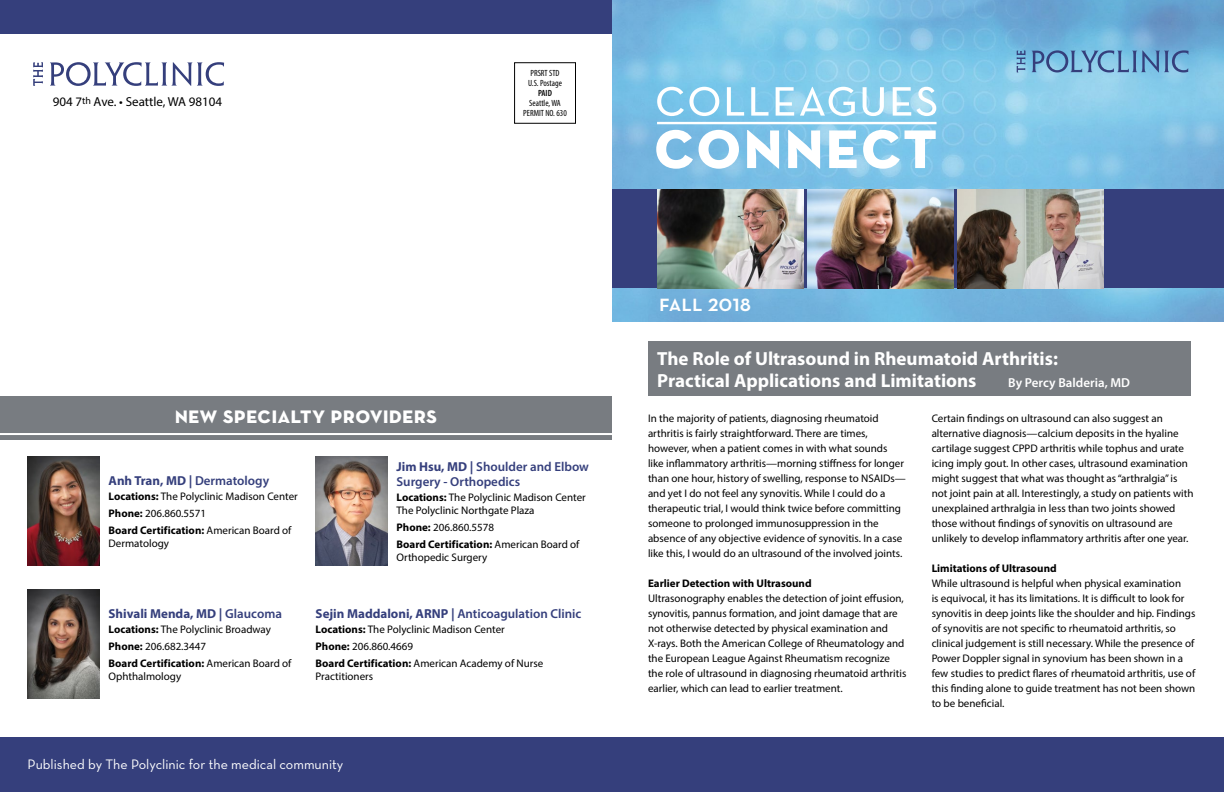
<style>
.page{position:relative;width:1224px;height:792px;background:#fff}
.page>*{position:absolute;margin:0;border:0;box-sizing:border-box;transform-origin:0 0}
.t1{font:72px "Neutra Text Bold SC";letter-spacing:.01em;color:#fff}
.t2{font:56.4px "Neutra Text Book SC";letter-spacing:.01em;color:#fff}
.t3{font:24px "Neutra Text Bold SC";color:#fff}
.t4{font:24px "Neutra Text Demi SC";color:#fff}
.t5{font:700 19px/22px "Myriad Pro";color:#fff}
.t6{font:14px "Neutra Text";color:#fff}
.t7{font:600 13px/15px "Myriad Pro";color:#353f7c}
.t8{font:700 13px "Myriad Pro";color:#353f7c}
.t9{font:13px "Myriad Pro";color:#000}
.t10{font:600 13px "Myriad Pro";color:#fff}
.t11{font:11px/15px "Myriad Pro";color:#000}
.t12{font:700 11px "Myriad Pro";color:#000}
.t13{font:condensed 9px/10px "Myriad Pro";color:#000}
.t14{font:600 condensed 9px "Myriad Pro";color:#000}
.s1{font-weight:600}
.s2{font-weight:700}
</style>
<div class="page">
<div style="left:0;top:737px;width:1224px;height:55px;background:#353f7c"></div>
<img style="left:612px;top:0;width:612px;height:321px">
<svg style="left:50px;top:62px;width:174px;height:24px"></svg>
<svg style="left:33px;top:62px;width:10px;height:24px"></svg>
<div style="left:514px;top:62px;width:62px;height:62px;border:1px solid #000"></div>
<div style="left:648px;top:341px;width:543px;height:55px;background:#787c81"></div>
<svg style="left:1032px;top:50px;width:157px;height:22px;background:#6a9ec7"></svg>
<svg style="left:1017px;top:51px;width:8px;height:21px"></svg>
<div style="left:0;top:396px;width:612px;height:43px;background:#787c81"></div>
<hr style="left:0;top:433px;width:612px;height:2px;background:#fff">
<div style="left:612px;top:190px;width:612px;height:98px;background:#353f7c"></div>
<img style="left:657px;top:190px;width:146px;height:98px">
<img style="left:958px;top:190px;width:146px;height:98px">
<hr style="left:657px;top:122px;width:280px;height:2px;background:#fff">
<div style="left:0;top:0;width:612px;height:33px;background:#353f7c"></div>
<img style="left:807px;top:190px;width:146px;height:98px">
<img style="left:28px;top:457px;width:72px;height:109px">
<img style="left:28px;top:590px;width:72px;height:109px">
<img style="left:316px;top:457px;width:72px;height:109px">
<p class="t9" style="left:53px;top:94px;width:171px">904 7<sup>th</sup> Ave. • Seattle, WA 98104</p>
<p class="t13" style="left:528px;top:68px;width:35px">PRSRT STD<br>U.S. Postage</p>
<p class="t14" style="left:538px;top:88px;width:15px">PAID</p>
<p class="t13" style="left:523px;top:98px;width:45px;text-align:center">Seattle, WA<br>PERMIT NO. 630</p>
<h3 class="t3" style="left:175px;top:400px;width:264px">new specialty providers</h3>
<p class="t8" style="left:109px;top:472px;width:162px">Anh Tran, MD | <span class="s1">Dermatology</span></p>
<p class="t11" style="left:109px;top:488px;width:191px;line-height:17px"><span class="s2">Locations:</span> The Polyclinic Madison Center<br><span class="s2">Phone:</span> 206.860.5571<br><span class="s2">Board Certification:</span> American Board of</p>
<p class="t11" style="left:109px;top:536px;width:62px">Dermatology</p>
<p class="t8" style="left:109px;top:605px;width:175px">Shivali Menda, MD | <span class="s1">Glaucoma</span></p>
<p class="t11" style="left:109px;top:621px;width:184px;line-height:17px"><span class="s2">Locations:</span> The Polyclinic Broadway<br><span class="s2">Phone:</span> 206.682.3447<br><span class="s2">Board Certification:</span> American Board of</p>
<p class="t11" style="left:109px;top:669px;width:74px">Ophthalmology</p>
<p class="t7" style="left:397px;top:459px;width:194px"><span class="s2">Jim Hsu, MD |</span> Shoulder and Elbow<br>Surgery - Orthopedics</p>
<p class="t11" style="left:397px;top:491px;width:191px;line-height:13.2px"><span class="s2">Locations:</span> The Polyclinic Madison Center<br>The Polyclinic Northgate Plaza</p>
<p class="t11" style="left:397px;top:519px;width:184px;line-height:17px"><span class="s2">Phone:</span> 206.860.5578<br><span class="s2">Board Certification:</span> American Board of</p>
<p class="t11" style="left:397px;top:550px;width:92px">Orthopedic Surgery</p>
<p class="t7" style="left:316px;top:606px;width:267px"><span class="s2">Sejin Maddaloni, ARNP |</span> Anticoagulation Clinic</p>
<p class="t11" style="left:316px;top:621px;width:229px;line-height:17px"><span class="s2">Locations:</span> The Polyclinic Madison Center<br><span class="s2">Phone:</span> 206.860.4669<br><span class="s2">Board Certification:</span> American Academy of Nurse</p>
<p class="t11" style="left:316px;top:669px;width:59px">Practitioners</p>
<p class="t6" style="left:28px;top:756px;width:317px">Published by The Polyclinic for the medical community</p>
<h2 class="t2" style="left:654px;top:62px;width:286px">colleagues</h2>
<h1 class="t1" style="left:653px;top:99px;width:287px">connect</h1>
<h3 class="t4" style="left:659px;top:289px;width:94px">fall 2018</h3>
<h3 class="t5" style="left:657px;top:347px;width:402px">The Role of Ultrasound in Rheumatoid Arthritis:<br>Practical Applications and Limitations</h3>
<p class="t10" style="left:1008px;top:374px;width:123px">By Percy Balderia, MD</p>
<p class="t11" style="left:648px;top:411px;width:259px">In the majority of patients, diagnosing rheumatoid arthritis is fairly straightforward. There are times, however, when a patient comes in with what sounds like inflammatory arthritis—morning stiffness for longer than one hour, history of swelling, response to NSAIDs— and yet I do not feel any synovitis. While I could do a therapeutic trial, I would think twice before committing someone to prolonged immunosuppression in the absence of any objective evidence of synovitis. In a case like this, I would do an ultrasound of the involved joints.</p>
<p class="t12" style="left:648px;top:576px;width:165px">Earlier Detection with Ultrasound</p>
<p class="t11" style="left:648px;top:591px;width:260px">Ultrasonography enables the detection of joint effusion, synovitis, pannus formation, and joint damage that are not otherwise detected by physical examination and X-rays. Both the American College of Rheumatology and the European League Against Rheumatism recognize the role of ultrasound in diagnosing rheumatoid arthritis earlier, which can lead to earlier treatment.</p>
<p class="t11" style="left:932px;top:411px;width:263px">Certain findings on ultrasound can also suggest an alternative diagnosis—calcium deposits in the hyaline cartilage suggest CPPD arthritis while tophus and urate icing imply gout. In other cases, ultrasound examination might suggest that what was thought as “arthralgia” is not joint pain at all. Interestingly, a study on patients with unexplained arthralgia in less than two joints showed those without findings of synovitis on ultrasound are unlikely to develop inflammatory arthritis after one year.</p>
<p class="t12" style="left:932px;top:561px;width:126px">Limitations of Ultrasound</p>
<p class="t11" style="left:932px;top:576px;width:265px">While ultrasound is helpful when physical examination<br>is equivocal, it has its limitations. It is difficult to look for synovitis in deep joints like the shoulder and hip. Findings of synovitis are not specific to rheumatoid arthritis, so clinical judgement is still necessary. While the presence of Power Doppler signal in synovium has been shown in a few studies to predict flares of rheumatoid arthritis, use of this finding alone to guide treatment has not been shown to be beneficial.</p>
</div>
